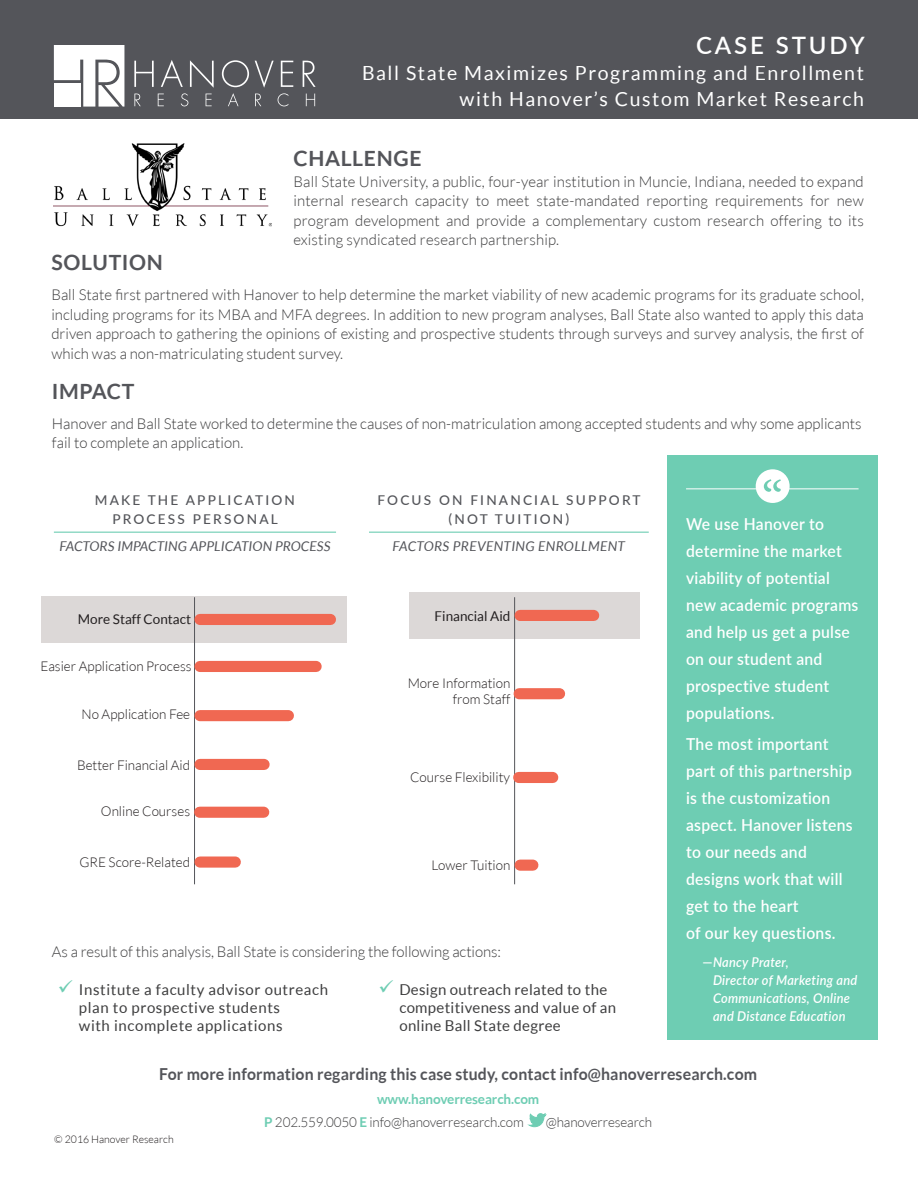
<style>
.page{position:relative;width:918px;height:1188px;background:#fff}
.page>*{position:absolute;margin:0;border:0;box-sizing:border-box;transform-origin:0 0}
.t1{font:54px "Minion Pro";color:#6ecdb3}
.t2{font:600 24px "Lato";letter-spacing:.12em;color:#fff}
.t3{font:700 21px "Lato";letter-spacing:.03em;color:#54555a}
.t4{font:19.5px/25.5px "Lato";letter-spacing:.08em;color:#fff;text-align:right}
.t5{font:600 16.5px/27px "Lato";letter-spacing:.02em;color:#fff;scale:.95 1}
.t6{font:700 16.5px "Lato";letter-spacing:.01em;color:#54555a;scale:.96 1}
.t7{font:300 15px/19.5px "Lato";color:#3e3e3f;text-align:justify}
.t8{font:15px/18px "Lato";letter-spacing:.04em;color:#3e3e3f}
.t9{font:15px/18px "Lato";letter-spacing:.02em;color:#3e3e3f}
.t10{font:300 13.5px/16.2px "Lato";color:#231f20;text-align:right}
.t11{font:italic 600 13.5px/18px "Lato";letter-spacing:.02em;color:#fff;scale:.95 1}
.t12{font:500 13.5px/19.5px "Lato";letter-spacing:.16em;color:#54555a;text-align:center}
.t13{font:300 13.5px "Lato";letter-spacing:-.01em;color:#3e3e3f}
._03__Chart_Subtitle{font:italic 13.5px "Lato";letter-spacing:.01em;color:#54555a}
.t14{font:13.5px "Lato";color:#231f20}
._03__Chart_Subtitle-2{font:italic 13.5px "Lato";letter-spacing:.03em;color:#54555a}
.t15{font:700 13.5px "Lato";letter-spacing:-.01em;color:#6ecdb3}
.t16{font:300 10.5px "Lato";color:#231f20}
.s1{color:#6ecdb3}
.s2{font-style:normal}
.s3{font-weight:700;color:#6ecdb3}
</style>
<div class="page">
<div style="left:409px;top:592px;width:230px;height:47px;background:#dcd8d7"></div>
<div style="left:41px;top:596px;width:306px;height:47px;background:#dcd8d7"></div>
<div style="left:0;top:0;width:918px;height:118px;background:#54555a"></div>
<svg style="left:222px;top:60px;width:27px;height:27px"></svg>
<svg style="left:303px;top:61px;width:13px;height:26px"></svg>
<svg style="left:134px;top:60px;width:80px;height:46px"></svg>
<svg style="left:228px;top:93px;width:11px;height:13px"></svg>
<svg style="left:255px;top:61px;width:38px;height:45px"></svg>
<svg style="left:306px;top:94px;width:9px;height:12px"></svg>
<svg style="left:54px;top:45px;width:70px;height:62px;background:#e7e7e8"></svg>
<img style="left:54px;top:143px;width:217px;height:84px">
<svg style="left:528px;top:1113px;width:18px;height:14px"></svg>
<div style="left:667px;top:455px;width:211px;height:585px;background:#6ecdb3"></div>
<hr style="left:686px;top:489px;width:173px;height:1px;background:#fff">
<div style="left:756px;top:469px;width:34px;height:34px;background:#fff;border-radius:50%"></div>
<hr style="left:194px;top:597px;width:1px;height:287px;background:#54555a">
<div style="left:200px;top:614px;width:130px;height:11px;background:#f06852"></div>
<div style="left:200px;top:661px;width:116px;height:11px;background:#f06852"></div>
<div style="left:200px;top:710px;width:88px;height:11px;background:#f06852"></div>
<div style="left:200px;top:759px;width:64px;height:11px;background:#f06852"></div>
<div style="left:200px;top:857px;width:35px;height:11px;background:#f06852"></div>
<div style="left:200px;top:807px;width:64px;height:11px;background:#f06852"></div>
<hr style="left:54px;top:532px;width:282px;height:1px;background:#6ecdb3">
<hr style="left:514px;top:597px;width:1px;height:287px;background:#54555a">
<div style="left:520px;top:610px;width:74px;height:11px;background:#f06852"></div>
<div style="left:520px;top:860px;width:13px;height:11px;background:#f06852"></div>
<div style="left:519px;top:688px;width:41px;height:11px;background:#f06852"></div>
<div style="left:519px;top:772px;width:34px;height:11px;background:#f06852"></div>
<hr style="left:369px;top:532px;width:280px;height:1px;background:#6ecdb3">
<p class="t2" style="left:696px;top:28px;width:170px">CASE STUDY</p>
<p class="t4" style="left:362px;top:60px;width:503px">Ball State Maximizes Programming and Enrollment with Hanover’s Custom Market Research</p>
<p class="t3" style="left:294px;top:146px;width:129px">CHALLENGE</p>
<p class="t7" style="left:294px;top:172px;width:572px">Ball State University, a public, four-year institution in Muncie, Indiana, needed to expand internal research capacity to meet state-mandated reporting requirements for new program development and provide a complementary custom research offering to its existing syndicated research partnership.</p>
<p class="t3" style="left:51px;top:251px;width:113px">SOLUTION</p>
<p class="t7" style="left:51px;top:285px;width:814px">Ball State first partnered with Hanover to help determine the market viability of new academic programs for its graduate school, including programs for its MBA and MFA degrees. In addition to new program analyses, Ball State also wanted to apply this data driven approach to gathering the opinions of existing and prospective students through surveys and survey analysis, the first of which was a non-matriculating student survey.</p>
<p class="t3" style="left:52px;top:379px;width:84px">IMPACT</p>
<p class="t7" style="left:52px;top:414px;width:811px">Hanover and Ball State worked to determine the causes of non-matriculation among accepted students and why some applicants fail to complete an application.</p>
<p class="t12" style="left:95px;top:489px;width:202px">MAKE THE APPLICATION<br>PROCESS PERSONAL</p>
<p class="_03__Chart_Subtitle" style="left:59px;top:539px;width:272px">FACTORS IMPACTING APPLICATION PROCESS</p>
<p class="t14" style="left:78px;top:612px;width:115px">More Staff Contact</p>
<p class="t10" style="left:40px;top:658px;width:153px">Easier Application Process</p>
<p class="t10" style="left:82px;top:707px;width:110px">No Application Fee</p>
<p class="t10" style="left:77px;top:757px;width:115px">Better Financial Aid</p>
<p class="t10" style="left:101px;top:804px;width:91px">Online Courses</p>
<p class="t10" style="left:79px;top:854px;width:112px">GRE Score-Related</p>
<p class="t12" style="left:377px;top:489px;width:265px">FOCUS ON FINANCIAL SUPPORT (NOT TUITION)</p>
<p class="_03__Chart_Subtitle-2" style="left:393px;top:539px;width:234px">FACTORS PREVENTING ENROLLMENT</p>
<p class="t14" style="left:435px;top:608px;width:77px">Financial Aid</p>
<p class="t10" style="left:408px;top:675px;width:104px">More Information from Staff</p>
<p class="t10" style="left:410px;top:769px;width:101px">Course Flexibility</p>
<p class="t10" style="left:432px;top:857px;width:80px">Lower Tuition</p>
<p class="t7" style="left:52px;top:942px;width:451px">As a result of this analysis, Ball State is considering the following actions:</p>
<p class="t8" style="left:79px;top:981px;width:251px;text-indent:-21px"><span class="s1">✓</span> Institute a faculty advisor outreach plan to prospective students<br>with incomplete applications</p>
<p class="t9" style="left:399px;top:981px;width:218px;text-indent:-21px"><span class="s1">✓</span> Design outreach related to the competitiveness and value of an online Ball State degree</p>
<p class="t1" style="left:762px;top:465px;width:23px">“</p>
<p class="t5" style="left:686px;top:510px;width:183px">We use Hanover to determine the market viability of potential new academic programs and help us get a pulse on our student and prospective student populations.</p>
<p class="t5" style="left:686px;top:730px;width:177px">The most important part of this partnership is the customization aspect. Hanover listens to our needs and designs work that will get to the heart<br>of our key questions.</p>
<p class="t11" style="left:713px;top:952px;width:154px;text-indent:-10px"><span class="s2">—</span>Nancy Prater,<br>Director of Marketing and<br>Communications, Online and Distance Education</p>
<p class="t6" style="left:159px;top:1065px;width:624px">For more information regarding this case study, contact info@hanoverresearch.com</p>
<p class="t15" style="left:377px;top:1092px;width:164px">www.hanoverresearch.com</p>
<p class="t13" style="left:264px;top:1115px;width:261px"><span class="s3">P</span> 202.559.0050 <span class="s3">E</span> info@hanoverresearch.com</p>
<p class="t13" style="left:546px;top:1115px;width:108px">@hanoverresearch</p>
<p class="t16" style="left:54px;top:1134px;width:121px">© 2016 Hanover Research</p>
</div>
